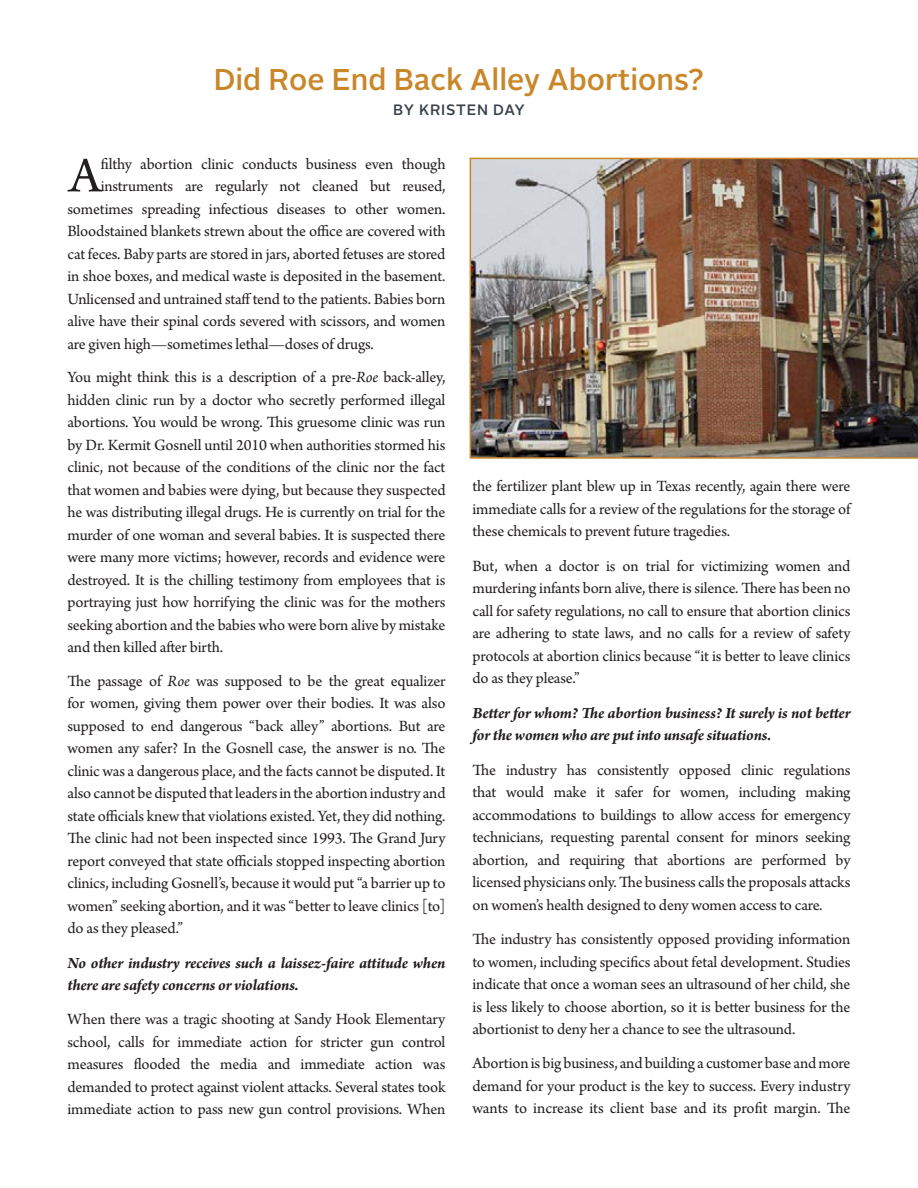
<style>
.page{position:relative;width:918px;height:1188px;background:#fff}
.page>*{position:absolute;margin:0;border:0;box-sizing:border-box;transform-origin:0 0}
.t1{font:52.95px "Arno Pro";color:#231f20}
.t2{font:500 30px "Alright Sans";color:#c9872a}
.t3{font:16.5px/22.5px "Arno Pro";letter-spacing:-.01em;color:#231f20;text-align:justify}
.t4{font:italic 700 16.5px/22.5px "Arno Pro";letter-spacing:-.015em;color:#231f20}
.t5{font:500 15px "Alright Sans";letter-spacing:.04em;color:#363f4a}
.s1{font-style:italic}
</style>
<div class="page">
<img style="left:470px;top:158px;width:448px;height:301px">
<h2 class="t2" style="left:214px;top:59px;width:492px">Did Roe End Back Alley Abortions?</h2>
<p class="t5" style="left:393px;top:100px;width:131px">By Kr isten Day</p>
<h1 class="t1" style="left:69px;top:145px;width:34px">A</h1>
<p class="t3" style="left:101px;top:154px;width:346px">filthy abortion clinic conducts business even though</p>
<p class="t3" style="left:101px;top:176px;width:346px">instruments are regularly not cleaned but reused,</p>
<p class="t3" style="left:68px;top:199px;width:379px">sometimes spreading infectious diseases to other women.</p>
<p class="t3" style="left:68px;top:221px;width:380px">Bloodstained blankets strewn about the office are covered with</p>
<p class="t3" style="left:68px;top:244px;width:380px">cat feces. Baby parts are stored in jars, aborted fetuses are stored</p>
<p class="t3" style="left:68px;top:266px;width:379px">in shoe boxes, and medical waste is deposited in the basement.</p>
<p class="t3" style="left:68px;top:289px;width:380px">Unlicensed and untrained staff tend to the patients. Babies born</p>
<p class="t3" style="left:68px;top:311px;width:380px">alive have their spinal cords severed with scissors, and women</p>
<p class="t3" style="left:68px;top:334px;width:308px">are given high<span class="s1">—</span>sometimes lethal<span class="s1">—</span>doses of drugs.</p>
<p class="t3" style="left:68px;top:367px;width:380px">You might think this is a description of a pre-<span class="s1">Roe</span> back-alley, hidden clinic run by a doctor who secretly performed illegal abortions. You would be wrong. This gruesome clinic was run by Dr. Kermit Gosnell until 2010 when authorities stormed his clinic, not because of the conditions of the clinic nor the fact that women and babies were dying, but because they suspected he was distributing illegal drugs. He is currently on trial for the murder of one woman and several babies. It is suspected there were many more victims; however, records and evidence were destroyed. It is the chilling testimony from employees that is portraying just how horrifying the clinic was for the mothers seeking abortion and the babies who were born alive by mistake and then killed after birth.</p>
<p class="t3" style="left:68px;top:670px;width:380px">The passage of <span class="s1">Roe</span> was supposed to be the great equalizer for women, giving them power over their bodies. It was also supposed to end dangerous “back alley” abortions. But are women any safer? In the Gosnell case, the answer is no. The clinic was a dangerous place, and the facts cannot be disputed. It also cannot be disputed that leaders in the abortion industry and state officials knew that violations existed. Yet, they did nothing.<br>The clinic had not been inspected since 1993. The Grand Jury report conveyed that state officials stopped inspecting abortion clinics, including Gosnell’s, because it would put “a barrier up to women” seeking abortion, and it was “better to leave clinics [to] do as they pleased.”</p>
<p class="t4" style="left:68px;top:952px;width:380px">No other industry receives such a laissez-faire attitude when there are safety concerns or violations.</p>
<p class="t3" style="left:68px;top:1009px;width:380px">When there was a tragic shooting at Sandy Hook Elementary school, calls for immediate action for stricter gun control measures flooded the media and immediate action was demanded to protect against violent attacks. Several states took immediate action to pass new gun control provisions. When</p>
<p class="t3" style="left:473px;top:476px;width:380px">the fertilizer plant blew up in Texas recently, again there were immediate calls for a review of the regulations for the storage of these chemicals to prevent future tragedies.</p>
<p class="t3" style="left:473px;top:555px;width:380px">But, when a doctor is on trial for victimizing women and murdering infants born alive, there is silence. There has been no call for safety regulations, no call to ensure that abortion clinics are adhering to state laws, and no calls for a review of safety protocols at abortion clinics because “it is better to leave clinics do as they please.”</p>
<p class="t4" style="left:473px;top:702px;width:380px">Better for whom? The abortion business? It surely is not better for the women who are put into unsafe situations.</p>
<p class="t3" style="left:473px;top:759px;width:380px">The industry has consistently opposed clinic regulations that would make it safer for women, including making accommodations to buildings to allow access for emergency technicians, requesting parental consent for minors seeking abortion, and requiring that abortions are performed by licensed physicians only. The business calls the proposals attacks on women’s health designed to deny women access to care.</p>
<p class="t3" style="left:473px;top:929px;width:380px">The industry has consistently opposed providing information to women, including specifics about fetal development. Studies indicate that once a woman sees an ultrasound of her child, she is less likely to choose abortion, so it is better business for the abortionist to deny her a chance to see the ultrasound.</p>
<p class="t3" style="left:473px;top:1053px;width:380px">Abortion is big business, and building a customer base and more demand for your product is the key to success. Every industry wants to increase its client base and its profit margin. The</p>
</div>
